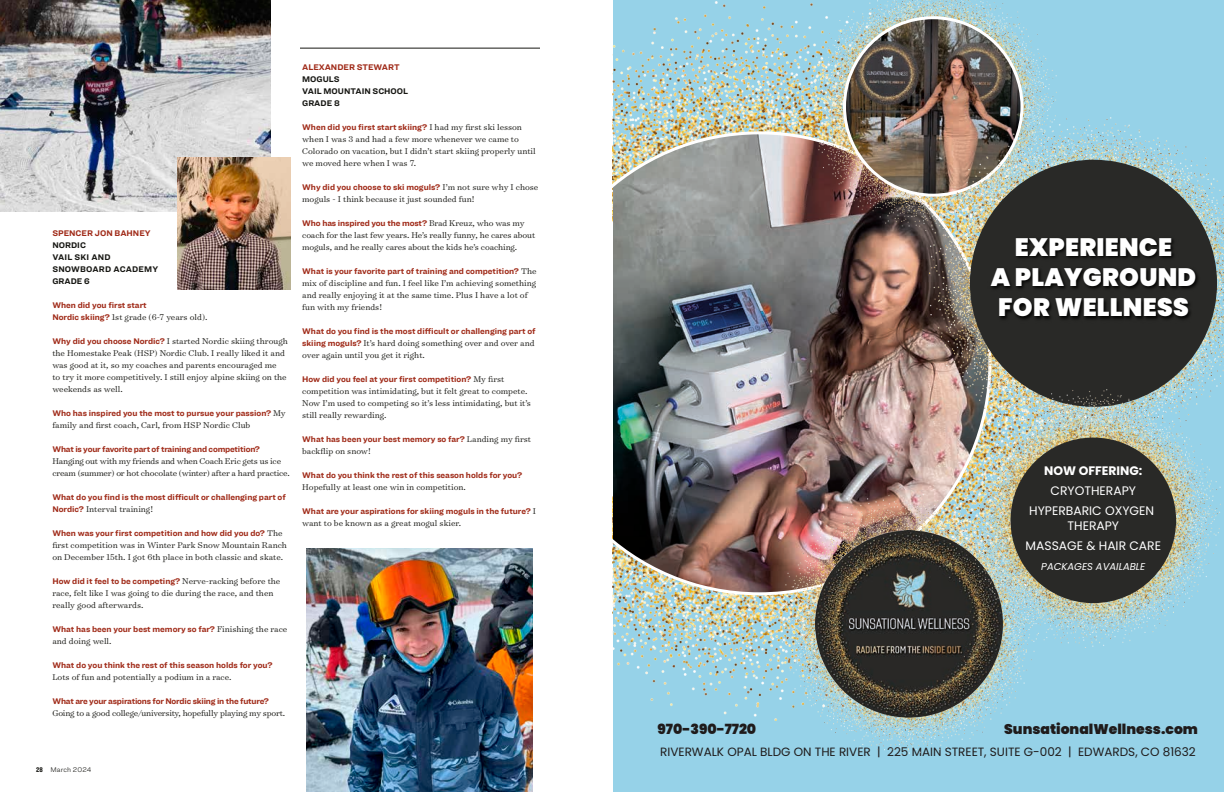
<style>
.page{position:relative;width:1224px;height:792px;background:#fff}
.page>*{position:absolute;margin:0;border:0;box-sizing:border-box;transform-origin:0 0}
.t1{font:900 25.2px/30.2px "Poppins";letter-spacing:.01em;color:#fff;text-align:center}
.t2{font:900 14px "Poppins";color:#1f1b1b}
.t3{font:12.3px/20px "Poppins";color:#fff;text-align:center}
.t4{font:700 12.3px "Poppins";color:#fff}
.t5{font:12px "Poppins";color:#1f1b1b}
.t6{font:italic 10px "Poppins";color:#fff}
.t7{font:300 9.5px/12px "Surveyor Text";color:#171713}
.t8{font:300 9.5px/12px "Surveyor Text";letter-spacing:-.02em;color:#171713}
.t9{font:700 8.5px "Ringside";color:#a02b19}
.t10{font:700 8.5px "Ringside";letter-spacing:-.02em;color:#a02b19}
.t11{font:700 8.5px/12px "Ringside";letter-spacing:.02em;color:#171713}
.t12{font:700 8.5px/12px "Ringside";color:#171713}
.t13{font:300 7px "Ringside";letter-spacing:.02em;color:#171713}
.s1{font-family:"Ringside";font-weight:700;font-size:8.5px;color:#a02b19}
.s2{font-family:"Surveyor Text";font-weight:300;font-size:9.5px;color:#171713}
.s3{font-family:"Ringside Compressed";font-weight:900}
</style>
<div class="page">
<img style="left:306px;top:549px;width:227px;height:243px">
<img style="left:0;top:0;width:271px;height:211px">
<img style="left:178px;top:158px;width:112px;height:131px">
<hr style="left:300px;top:48px;width:240px;height:1px;background:#171713">
<div style="left:613px;top:0;width:611px;height:792px;background:#96d2e8"></div>
<img style="left:613px;top:2px;width:444px;height:719px">
<img style="left:613px;top:131px;width:353px;height:464px">
<img style="left:810px;top:0;width:246px;height:231px">
<img style="left:845px;top:18px;width:177px;height:177px">
<img style="left:781px;top:494px;width:257px;height:261px">
<img style="left:816px;top:530px;width:188px;height:189px">
<img style="left:929px;top:117px;width:295px;height:332px">
<div style="left:970px;top:160px;width:247px;height:247px;background:#292927;border-radius:50%"></div>
<img style="left:992px;top:231px;width:215px;height:107px">
<img style="left:966px;top:390px;width:255px;height:258px">
<div style="left:1011px;top:438px;width:165px;height:165px;background:#292927;border-radius:50%"></div>
<p class="t9" style="left:52px;top:227px;width:100px">SPENCER JON BAHNEY</p>
<p class="t11" style="left:52px;top:239px;width:107px">NORDIC<br>VAIL SKI AND<br>SNOWBOARD ACADEMY<br>GRADE 6</p>
<p class="t9" style="left:52px;top:299px;width:96px">When did you first start</p>
<p class="t7" style="left:52px;top:311px;width:157px"><span class="s1">Nordic skiing?</span> 1st grade (6-7 years old).</p>
<p class="t7" style="left:52px;top:335px;width:237px"><span class="s1">Why did you choose Nordic?</span> I started Nordic skiing through the Homestake Peak (HSP) Nordic Club. I really liked it and was good at it, so my coaches and parents encouraged me<br>to try it more competitively. I still enjoy alpine skiing on the weekends as well.</p>
<p class="t9" style="left:52px;top:407px;width:235px">Who has inspired you the most to pursue your passion? <span class="s2">My</span></p>
<p class="t7" style="left:52px;top:419px;width:199px">family and first coach, Carl, from HSP Nordic Club</p>
<p class="t10" style="left:52px;top:443px;width:209px">What is your favorite part of training and competition?</p>
<p class="t8" style="left:52px;top:455px;width:239px">Hanging out with my friends and when Coach Eric gets us ice cream (summer) or hot chocolate (winter) after a hard practice.</p>
<p class="t9" style="left:52px;top:491px;width:235px">What do you find is the most difficult or challenging part of</p>
<p class="t7" style="left:52px;top:503px;width:102px"><span class="s1">Nordic?</span> Interval training!</p>
<p class="t9" style="left:52px;top:527px;width:232px">When was your first competition and how did you do? <span class="s2">The</span></p>
<p class="t7" style="left:52px;top:539px;width:236px">first competition was in Winter Park Snow Mountain Ranch on December 15th. I got 6th place in both classic and skate.</p>
<p class="t9" style="left:52px;top:575px;width:229px">How did it feel to be competing? <span class="s2">Nerve-racking before the</span></p>
<p class="t7" style="left:52px;top:587px;width:223px">race, felt like I was going to die during the race, and then really good afterwards.</p>
<p class="t9" style="left:52px;top:623px;width:236px">What has been your best memory so far? <span class="s2">Finishing the race</span></p>
<p class="t7" style="left:52px;top:635px;width:61px">and doing well.</p>
<p class="t9" style="left:52px;top:659px;width:222px">What do you think the rest of this season holds for you?</p>
<p class="t7" style="left:52px;top:671px;width:181px">Lots of fun and potentially a podium in a race.</p>
<p class="t10" style="left:52px;top:695px;width:218px">What are your aspirations for Nordic skiing in the future?</p>
<p class="t8" style="left:52px;top:707px;width:234px">Going to a good college/university, hopefully playing my sport.</p>
<p class="t9" style="left:302px;top:61px;width:99px">ALEXANDER STEWART</p>
<p class="t12" style="left:302px;top:73px;width:108px">MOGULS<br>VAIL MOUNTAIN SCHOOL<br>GRADE 8</p>
<p class="t9" style="left:302px;top:121px;width:221px">When did you first start skiing? <span class="s2">I had my first ski lesson</span></p>
<p class="t7" style="left:302px;top:133px;width:235px">when I was 3 and had a few more whenever we came to<br>Colorado on vacation, but I didn’t start skiing properly until we moved here when I was 7.</p>
<p class="t9" style="left:302px;top:181px;width:238px">Why did you choose to ski moguls? <span class="s2">I’m not sure why I chose</span></p>
<p class="t7" style="left:302px;top:193px;width:174px">moguls - I think because it just sounded fun!</p>
<p class="t9" style="left:302px;top:217px;width:224px">Who has inspired you the most? <span class="s2">Brad Kreuz, who was my</span></p>
<p class="t7" style="left:302px;top:229px;width:235px">coach for the last few years. He’s really funny, he cares about moguls, and he really cares about the kids he’s coaching.</p>
<p class="t9" style="left:302px;top:265px;width:236px">What is your favorite part of training and competition? <span class="s2">The</span></p>
<p class="t7" style="left:302px;top:277px;width:236px">mix of discipline and fun. I feel like I’m achieving something and really enjoying it at the same time. Plus I have a lot of fun with my friends!</p>
<p class="t9" style="left:302px;top:325px;width:235px">What do you find is the most difficult or challenging part of</p>
<p class="t7" style="left:302px;top:337px;width:234px"><span class="s1">skiing moguls?</span> It’s hard doing something over and over and over again until you get it right.</p>
<p class="t9" style="left:302px;top:373px;width:204px">How did you feel at your first competition? <span class="s2">My first</span></p>
<p class="t7" style="left:302px;top:385px;width:230px">competition was intimidating, but it felt great to compete.<br>Now I’m used to competing so it’s less intimidating, but it’s still really rewarding.</p>
<p class="t9" style="left:302px;top:433px;width:230px">What has been your best memory so far? <span class="s2">Landing my first</span></p>
<p class="t7" style="left:302px;top:445px;width:70px">backflip on snow!</p>
<p class="t9" style="left:302px;top:469px;width:222px">What do you think the rest of this season holds for you?</p>
<p class="t7" style="left:302px;top:481px;width:165px">Hopefully at least one win in competition.</p>
<p class="t9" style="left:302px;top:505px;width:235px">What are your aspirations for skiing moguls in the future? <span class="s2">I</span></p>
<p class="t7" style="left:302px;top:517px;width:161px">want to be known as a great mogul skier.</p>
<p class="t13" style="left:36px;top:764px;width:57px"><span class="s3">28</span> March 2024</p>
<h1 class="t1" style="left:991px;top:232px;width:207px">EXPERIENCE<br>A PLAYGROUND<br>FOR WELLNESS</h1>
<p class="t4" style="left:1044px;top:464px;width:100px">NOW OFFERING:</p>
<p class="t3" style="left:1029px;top:481px;width:126px">CRYOTHERAPY<br>HYPERBARIC OXYGEN</p>
<p class="t3" style="left:1026px;top:516px;width:137px">THERAPY<br>MASSAGE &amp; HAIR CARE</p>
<p class="t6" style="left:1041px;top:561px;width:106px">PACKAGES AVAILABLE</p>
<h2 class="t2" style="left:658px;top:721px;width:100px">970-390-7720</h2>
<h2 class="t2" style="left:1004px;top:721px;width:195px">SunsationalWellness.com</h2>
<p class="t5" style="left:660px;top:745px;width:537px">RIVERWALK OPAL BLDG ON THE RIVER | 225 MAIN STREET, SUITE G-002 | EDWARDS, CO 81632</p>
</div>
